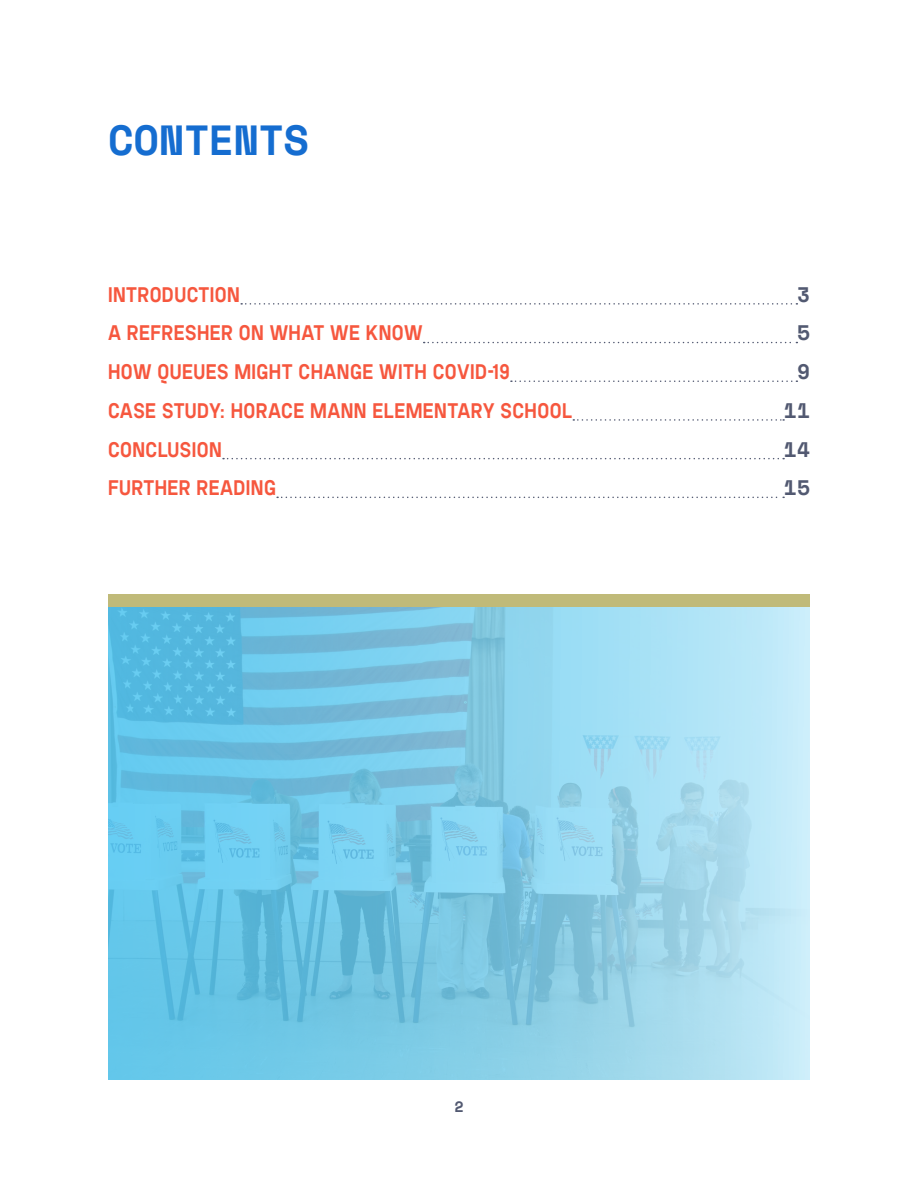
<style>
.page{position:relative;width:918px;height:1188px;background:#fff}
.page>*{position:absolute;margin:0;border:0;box-sizing:border-box;transform-origin:0 0}
.Section_Title{font:700 42px "Space Mono";letter-spacing:-.015em;color:#156dd0}
.t1{font:21px "Plaak 5 Foch 45 Bold A";letter-spacing:.02em;color:#f6573e}
.t2{font:700 21px "Space Mono";color:#525971}
.t3{font:700 15px "Space Mono";color:#525971}
</style>
<div class="page">
<svg style="left:241px;top:303px;width:556px;height:2px"></svg>
<svg style="left:424px;top:342px;width:373px;height:1px"></svg>
<svg style="left:511px;top:380px;width:286px;height:2px"></svg>
<svg style="left:573px;top:419px;width:211px;height:2px"></svg>
<svg style="left:223px;top:458px;width:561px;height:1px"></svg>
<svg style="left:277px;top:497px;width:507px;height:1px"></svg>
<svg style="left:108px;top:607px;width:702px;height:473px;background:#86cee9"></svg>
<div style="left:108px;top:594px;width:702px;height:13px;background:#c0ba79"></div>
<p class="Section_Title" style="left:108px;top:108px;width:203px">CONTENTS</p>
<p class="t1" style="left:108px;top:280px;width:133px">INTRODUCTION</p>
<p class="t2" style="left:797px;top:278px;width:14px">3</p>
<p class="t1" style="left:108px;top:318px;width:316px">A REFRESHER ON WHAT WE KNOW</p>
<p class="t2" style="left:797px;top:317px;width:14px">5</p>
<p class="t1" style="left:108px;top:357px;width:403px">HOW QUEUES MIGHT CHANGE WITH COVID-19</p>
<p class="t2" style="left:797px;top:356px;width:14px">9</p>
<p class="t1" style="left:108px;top:396px;width:466px">CASE STUDY: HORACE MANN ELEMENTARY SCHOOL</p>
<p class="t2" style="left:784px;top:394px;width:28px">11</p>
<p class="t1" style="left:108px;top:434px;width:115px">CONCLUSION</p>
<p class="t2" style="left:784px;top:433px;width:28px">14</p>
<p class="t1" style="left:108px;top:473px;width:169px">FURTHER READING</p>
<p class="t2" style="left:784px;top:472px;width:28px">15</p>
<p class="t3" style="left:454px;top:1096px;width:11px">2</p>
</div>
